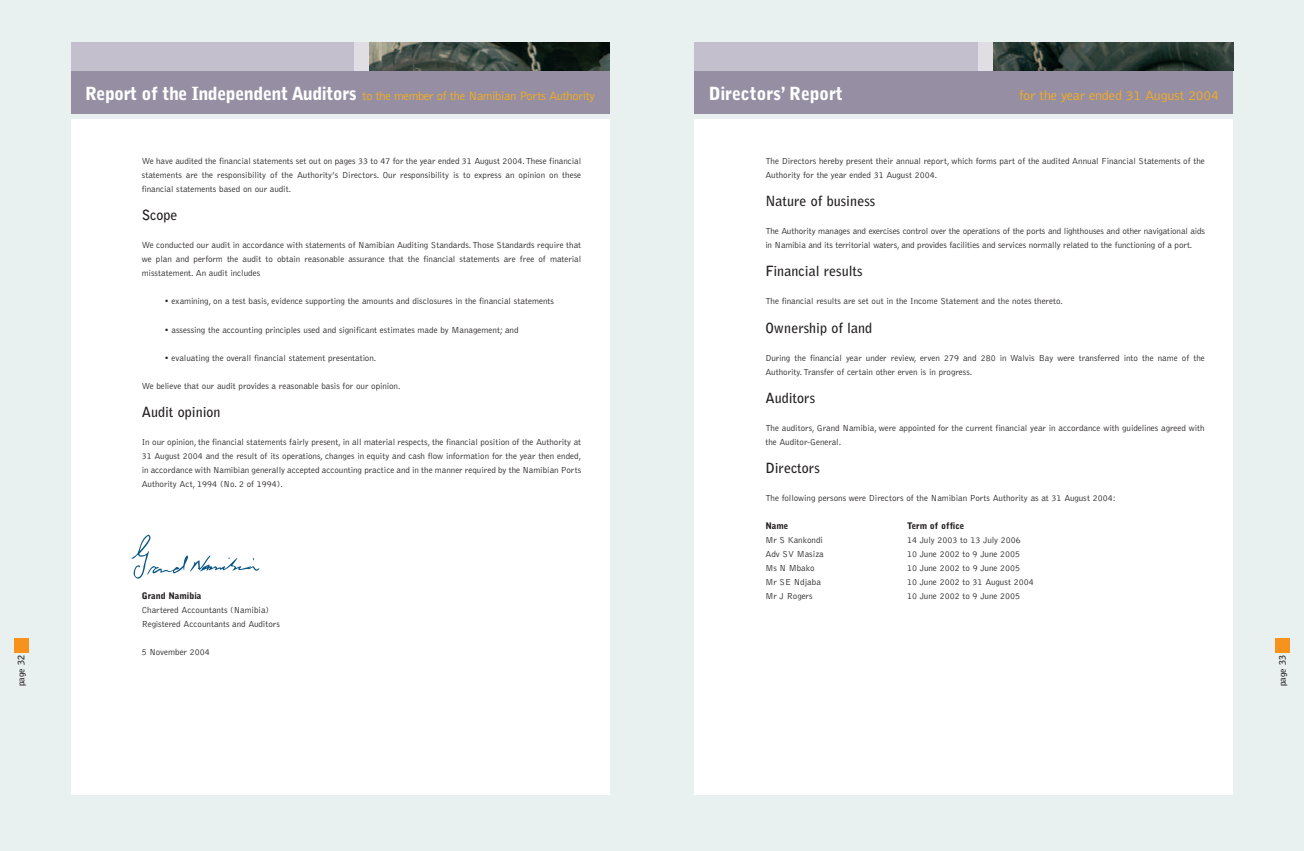
<style>
.page{position:relative;width:1304px;height:851px;background:#fff}
.page>*{position:absolute;margin:0;border:0;box-sizing:border-box;transform-origin:0 0}
.t1{font:900 18px "Bell Gothic";letter-spacing:-.01em;color:#fff}
.t2{font:700 14px "Bell Gothic";color:#231f20}
.t3{font:300 14px "Bell Gothic";letter-spacing:-.01em;color:#faaf18}
.t4{font:300 12.5px "Bell Gothic";letter-spacing:-.03em;color:#faaf18}
.t5{font:300 9px/14px "Bell Gothic";color:#231f20}
.t6{font:900 9px "Bell Gothic";color:#231f20}
.t7{font:700 9px "Bell Gothic";color:#231f20}
.s1{font-weight:900;font-size:18px;color:#fff}
</style>
<div class="page">
<div style="left:0;top:0;width:652px;height:850px;background:#e9f1f0"></div>
<div style="left:652px;top:0;width:652px;height:850px;background:#e9f1f0"></div>
<div style="left:71px;top:119px;width:538px;height:675px;background:#fff"></div>
<div style="left:71px;top:71px;width:538px;height:42px;background:#968ea3"></div>
<div style="left:71px;top:43px;width:283px;height:28px;background:#c4bfcc"></div>
<div style="left:14px;top:638px;width:14px;height:14px;background:#f7931d"></div>
<img style="left:369px;top:43px;width:240px;height:28px">
<div style="left:354px;top:43px;width:15px;height:28px;background:#e0dde4"></div>
<div style="left:1276px;top:638px;width:14px;height:14px;background:#f7931d"></div>
<div style="left:694px;top:119px;width:539px;height:675px;background:#fff"></div>
<div style="left:694px;top:71px;width:539px;height:42px;background:#968ea3"></div>
<div style="left:694px;top:43px;width:284px;height:28px;background:#c4bfcc"></div>
<img style="left:992px;top:43px;width:241px;height:28px">
<div style="left:978px;top:43px;width:14px;height:28px;background:#e0dde4"></div>
<img style="left:132px;top:534px;width:128px;height:45px">
<h3 class="t4" style="left:85px;top:91px;width:512px"><span class="s1">Report of the Independent Auditors</span> to the member of the Namibian Ports Authority</h3>
<h1 class="t1" style="left:709px;top:86px;width:136px">Directors’ Report</h1>
<h2 class="t3" style="left:1019px;top:90px;width:201px">for the year ended 31 August 2004</h2>
<p class="t5" style="left:142px;top:155px;width:441px;text-align:justify">We have audited the financial statements set out on pages 33 to 47 for the year ended 31 August 2004.These financial statements are the responsibility of the Authority’s Directors. Our responsibility is to express an opinion on these financial statements based on our audit.</p>
<h2 class="t2" style="left:142px;top:210px;width:37px">Scope</h2>
<p class="t5" style="left:142px;top:239px;width:441px;text-align:justify">We conducted our audit in accordance with statements of Namibian Auditing Standards.Those Standards require that we plan and perform the audit to obtain reasonable assurance that the financial statements are free of material misstatement. An audit includes</p>
<p class="t5" style="left:164px;top:295px;width:391px">• examining, on a test basis, evidence supporting the amounts and disclosures in the financial statements</p>
<p class="t5" style="left:164px;top:323px;width:356px">• assessing the accounting principles used and significant estimates made by Management; and</p>
<p class="t5" style="left:164px;top:351px;width:213px">• evaluating the overall financial statement presentation.</p>
<p class="t5" style="left:142px;top:379px;width:260px">We believe that our audit provides a reasonable basis for our opinion.</p>
<h2 class="t2" style="left:142px;top:406px;width:80px">Audit opinion</h2>
<p class="t5" style="left:142px;top:435px;width:441px;text-align:justify">In our opinion, the financial statements fairly present, in all material respects, the financial position of the Authority at 31 August 2004 and the result of its operations, changes in equity and cash flow information for the year then ended, in accordance with Namibian generally accepted accounting practice and in the manner required by the Namibian Ports Authority Act, 1994 (No. 2 of 1994).</p>
<p class="t5" style="left:765px;top:155px;width:441px">The Directors hereby present their annual report, which forms part of the audited Annual Financial Statements of the<br>Authority for the year ended 31 August 2004.</p>
<h2 class="t2" style="left:765px;top:196px;width:111px">Nature of business</h2>
<p class="t5" style="left:765px;top:225px;width:441px">The Authority manages and exercises control over the operations of the ports and lighthouses and other navigational aids in Namibia and its territorial waters, and provides facilities and services normally related to the functioning of a port.</p>
<h2 class="t2" style="left:765px;top:266px;width:99px">Financial results</h2>
<p class="t5" style="left:765px;top:295px;width:299px">The financial results are set out in the Income Statement and the notes thereto.</p>
<h2 class="t2" style="left:765px;top:322px;width:108px">Ownership of land</h2>
<p class="t5" style="left:765px;top:351px;width:441px">During the financial year under review, erven 279 and 280 in Walvis Bay were transferred into the name of the<br>Authority.Transfer of certain other erven is in progress.</p>
<h2 class="t2" style="left:765px;top:392px;width:51px">Auditors</h2>
<p class="t5" style="left:765px;top:421px;width:441px">The auditors, Grand Namibia, were appointed for the current financial year in accordance with guidelines agreed with the Auditor-General.</p>
<h2 class="t2" style="left:765px;top:462px;width:56px">Directors</h2>
<p class="t5" style="left:765px;top:491px;width:352px">The following persons were Directors of the Namibian Ports Authority as at 31 August 2004:</p>
<p class="t6" style="left:765px;top:522px;width:24px">Name</p>
<p class="t6" style="left:907px;top:522px;width:59px">Term of office</p>
<p class="t5" style="left:765px;top:533px;width:59px">Mr S Kankondi</p>
<p class="t5" style="left:907px;top:533px;width:115px">14 July 2003 to 13 July 2006</p>
<p class="t5" style="left:765px;top:547px;width:60px">Adv SV Masiza</p>
<p class="t5" style="left:907px;top:547px;width:115px">10 June 2002 to 9 June 2005</p>
<p class="t5" style="left:765px;top:561px;width:51px">Ms N Mbako</p>
<p class="t5" style="left:907px;top:561px;width:115px">10 June 2002 to 9 June 2005</p>
<p class="t5" style="left:765px;top:575px;width:57px">Mr SE Ndjaba</p>
<p class="t5" style="left:907px;top:575px;width:128px">10 June 2002 to 31 August 2004</p>
<p class="t5" style="left:765px;top:589px;width:49px">Mr J Rogers</p>
<p class="t5" style="left:907px;top:589px;width:115px">10 June 2002 to 9 June 2005</p>
<p class="t6" style="left:142px;top:592px;width:61px">Grand Namibia</p>
<p class="t5" style="left:142px;top:603px;width:140px">Chartered Accountants (Namibia)<br>Registered Accountants and Auditors</p>
<p class="t5" style="left:142px;top:645px;width:70px">5 November 2004</p>
<p class="t7" style="left:18px;top:686px;width:32px;rotate:-90deg">page 32</p>
<p class="t7" style="left:1279px;top:686px;width:32px;rotate:-90deg">page 33</p>
</div>
